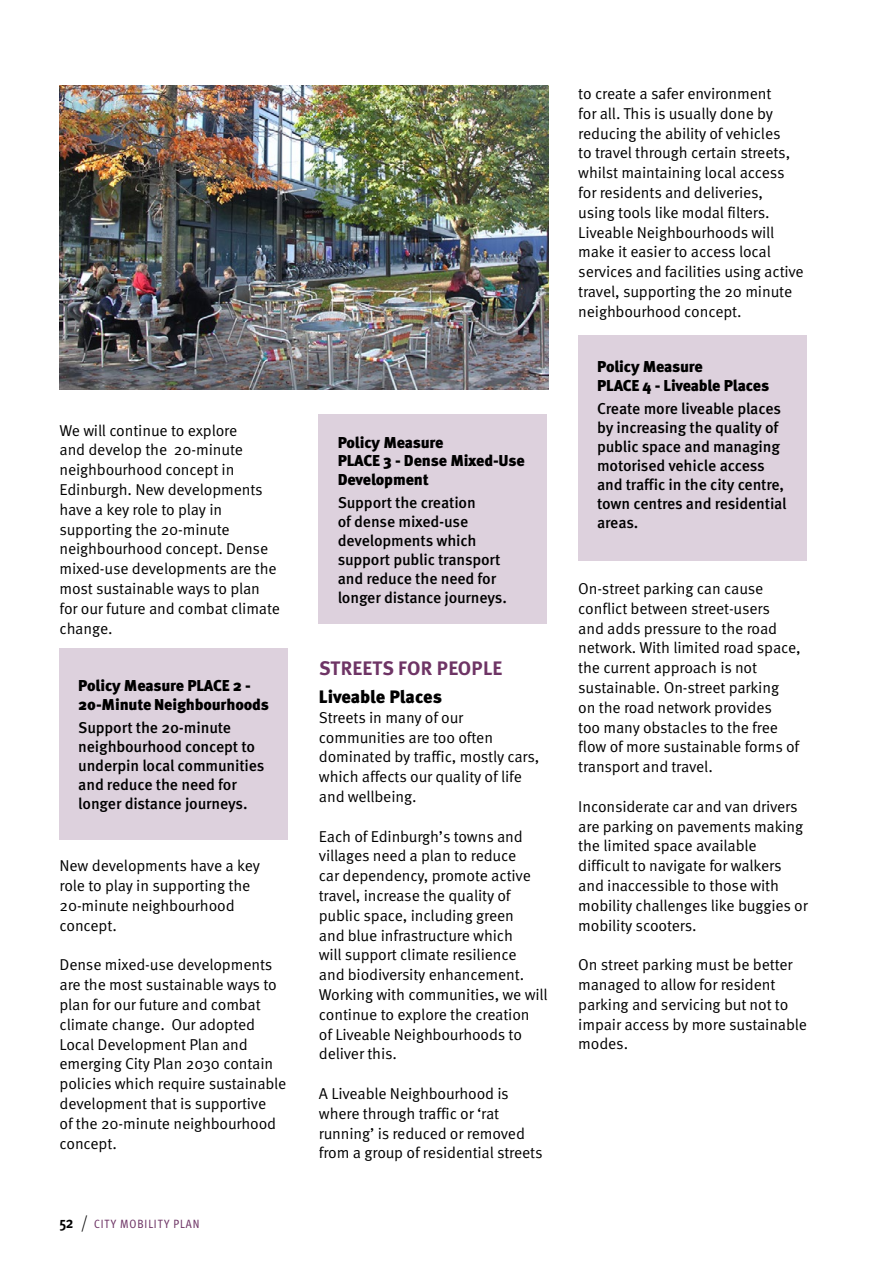
<style>
.page{position:relative;width:893px;height:1263px;background:#fff}
.page>*{position:absolute;margin:0;border:0;box-sizing:border-box;transform-origin:0 0}
.t1{font:700 19.5px "Meta Pro";letter-spacing:.01em;color:#6e3465}
.t2{font:900 18px "Meta Pro";letter-spacing:-.01em;color:#000}
.t3{font:15.75px/19.8px "Meta Pro Norm";letter-spacing:-.01em;color:#000}
.t4{font:500 15.75px/18.9px "Meta Pro";letter-spacing:-.01em;color:#000}
.t5{font:900 15.75px/18.9px "Meta Pro";letter-spacing:-.01em;color:#000}
.t6{font:condensed 12px "Meta Pro";letter-spacing:.08em;color:#6e3465}
.s1{font-weight:700;font-size:15.75px;color:#000}
.s2{font-weight:300;font-stretch:normal;font-size:18px;color:#000}
</style>
<div class="page">
<div style="left:60px;top:648px;width:228px;height:192px;background:#ddd1dd"></div>
<div style="left:319px;top:415px;width:228px;height:209px;background:#ddd1dd"></div>
<div style="left:578px;top:336px;width:228px;height:225px;background:#ddd1dd"></div>
<img style="left:60px;top:85px;width:489px;height:304px">
<p class="t3" style="left:60px;top:419px;width:222px">We will continue to explore<br>and develop the 20-minute neighbourhood concept in<br>Edinburgh. New developments have a key role to play in supporting the 20-minute neighbourhood concept. Dense mixed-use developments are the most sustainable ways to plan for our future and combat climate change.</p>
<p class="t5" style="left:78px;top:675px;width:192px">Policy Measure PLACE 2 -<br>20-Minute Neighbourhoods</p>
<p class="t4" style="left:78px;top:717px;width:188px">Support the 20-minute neighbourhood concept to underpin local communities and reduce the need for longer distance journeys.</p>
<p class="t3" style="left:60px;top:855px;width:202px">New developments have a key role to play in supporting the<br>20-minute neighbourhood concept.</p>
<p class="t3" style="left:60px;top:954px;width:228px">Dense mixed-use developments are the most sustainable ways to plan for our future and combat climate change. Our adopted<br>Local Development Plan and emerging City Plan 2030 contain policies which require sustainable development that is supportive<br>of the 20-minute neighbourhood concept.</p>
<p class="t6" style="left:60px;top:1214px;width:142px"><span class="s1">52</span> <span class="s2">/</span> CITY MOBILITY PLAN</p>
<p class="t5" style="left:338px;top:432px;width:189px">Policy Measure<br>PLACE 3 - Dense Mixed-Use<br>Development</p>
<p class="t4" style="left:338px;top:493px;width:171px">Support the creation<br>of dense mixed-use developments which support public transport and reduce the need for longer distance journeys.</p>
<p class="t1" style="left:319px;top:653px;width:185px">STREETS FOR PEOPLE</p>
<p class="t2" style="left:319px;top:682px;width:125px">Liveable Places</p>
<p class="t3" style="left:319px;top:706px;width:222px">Streets in many of our communities are too often dominated by traffic, mostly cars, which affects our quality of life and wellbeing.</p>
<p class="t3" style="left:319px;top:825px;width:230px">Each of Edinburgh’s towns and villages need a plan to reduce<br>car dependency, promote active travel, increase the quality of public space, including green<br>and blue infrastructure which<br>will support climate resilience<br>and biodiversity enhancement.<br>Working with communities, we will continue to explore the creation<br>of Liveable Neighbourhoods to deliver this.</p>
<p class="t3" style="left:319px;top:1082px;width:225px">A Liveable Neighbourhood is where through traffic or ‘rat running’ is reduced or removed from a group of residential streets</p>
<p class="t3" style="left:578px;top:83px;width:227px">to create a safer environment<br>for all. This is usually done by reducing the ability of vehicles<br>to travel through certain streets, whilst maintaining local access for residents and deliveries,<br>using tools like modal filters.<br>Liveable Neighbourhoods will make it easier to access local services and facilities using active travel, supporting the 20 minute neighbourhood concept.</p>
<p class="t5" style="left:597px;top:357px;width:174px">Policy Measure<br>PLACE 4 - Liveable Places</p>
<p class="t4" style="left:597px;top:398px;width:191px">Create more liveable places by increasing the quality of public space and managing motorised vehicle access and traffic in the city centre, town centres and residential areas.</p>
<p class="t3" style="left:578px;top:578px;width:224px">On-street parking can cause conflict between street-users<br>and adds pressure to the road network. With limited road space, the current approach is not sustainable. On-street parking<br>on the road network provides<br>too many obstacles to the free flow of more sustainable forms of transport and travel.</p>
<p class="t3" style="left:578px;top:795px;width:231px">Inconsiderate car and van drivers are parking on pavements making the limited space available difficult to navigate for walkers and inaccessible to those with mobility challenges like buggies or mobility scooters.</p>
<p class="t3" style="left:578px;top:954px;width:230px">On street parking must be better managed to allow for resident parking and servicing but not to impair access by more sustainable modes.</p>
</div>
